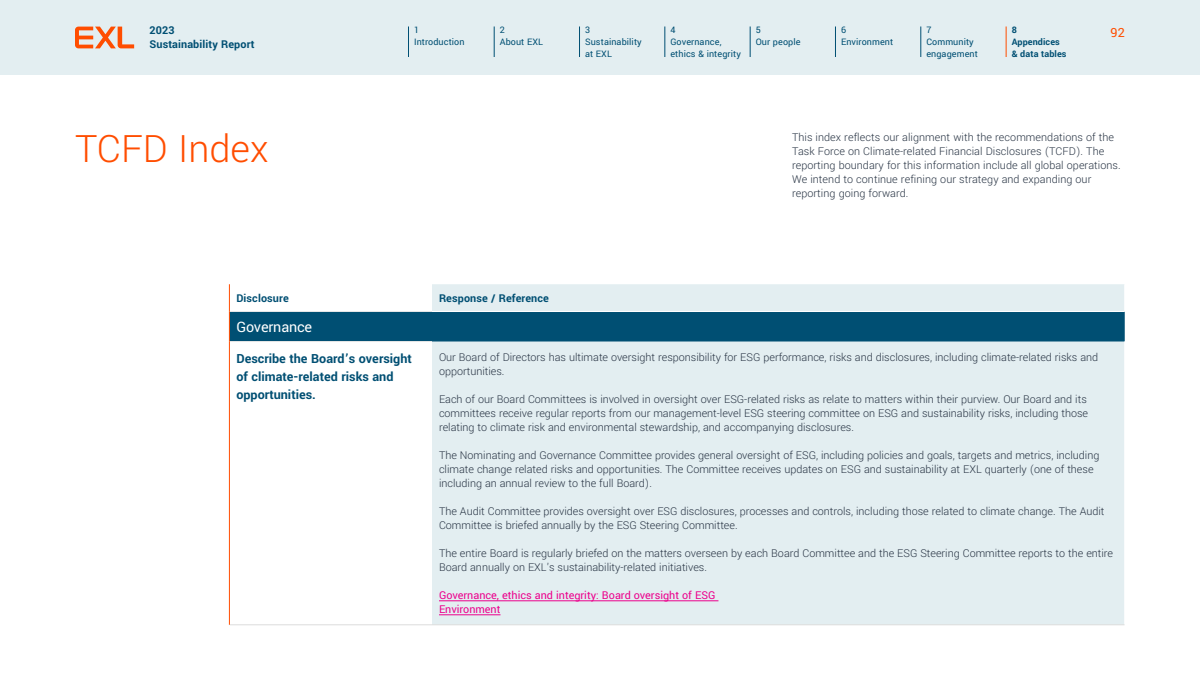
<style>
.page{position:relative;width:1200px;height:675px;background:#fff}
.page>*{position:absolute;margin:0;border:0;box-sizing:border-box;transform-origin:0 0}
.t1{font:300 42px "Yantramanav";color:#ff4d00}
.t2{font:16px "Yantramanav";letter-spacing:-.01em;color:#fff}
.t3{font:700 14px/18px "Yantramanav";color:#004f73}
.t4{font:14px "Yantramanav";color:#ff4d00}
.t5{font:300 12px/14px "Yantramanav";color:#263242}
.t6{font:12px/14px "Yantramanav";color:#ec008c}
.t7{font:700 12px/14px "Yantramanav";letter-spacing:.01em;color:#004f73}
.t8{font:10px/12px "Yantramanav";letter-spacing:.01em;color:#004f73}
.t9{font:700 10px/12px "Yantramanav";letter-spacing:.01em;color:#004f73}
</style>
<div class="page">
<div style="left:432px;top:342px;width:692px;height:283px;background:#e3eef1"></div>
<svg style="left:229px;top:284px;width:896px;height:58px;background:#739fb2"></svg>
<hr style="left:229px;top:312px;width:1px;height:30px;background:#ff4d00">
<hr style="left:229px;top:342px;width:1px;height:283px;background:#ff4d00">
<hr style="left:230px;top:625px;width:202px;height:1px;background:#dcdcdc">
<hr style="left:432px;top:625px;width:692px;height:1px;background:#dcdcdc">
<hr style="left:439px;top:601px;width:279px;height:1px;background:#ec008c">
<hr style="left:439px;top:615px;width:62px;height:1px;background:#ec008c">
<div style="left:0;top:0;width:1200px;height:75px;background:#e3eef1"></div>
<svg style="left:75px;top:27px;width:59px;height:21px"></svg>
<hr style="left:1006px;top:26px;width:1px;height:31px;background:#ff4d00">
<hr style="left:408px;top:26px;width:1px;height:31px;background:#004f73">
<hr style="left:665px;top:26px;width:1px;height:31px;background:#004f73">
<hr style="left:921px;top:26px;width:1px;height:31px;background:#004f73">
<hr style="left:494px;top:26px;width:1px;height:31px;background:#004f73">
<hr style="left:750px;top:26px;width:1px;height:31px;background:#004f73">
<hr style="left:579px;top:26px;width:1px;height:31px;background:#004f73">
<hr style="left:835px;top:26px;width:1px;height:31px;background:#004f73">
<p class="t7" style="left:150px;top:24px;width:106px">2023<br>Sustainability Report</p>
<p class="t9" style="left:1012px;top:24px;width:56px">8<br>Appendices &amp; data tables</p>
<p class="t4" style="left:1111px;top:24px;width:16px">92</p>
<p class="t8" style="left:500px;top:24px;width:45px">2<br>About EXL</p>
<p class="t8" style="left:756px;top:24px;width:46px">5<br>Our people</p>
<p class="t8" style="left:841px;top:24px;width:54px">6<br>Environment</p>
<p class="t8" style="left:585px;top:24px;width:58px">3<br>Sustainability at EXL</p>
<p class="t8" style="left:414px;top:24px;width:52px">1<br>Introduction</p>
<p class="t8" style="left:670px;top:24px;width:72px">4<br>Governance, ethics &amp; integrity</p>
<p class="t8" style="left:926px;top:24px;width:53px">7<br>Community engagement</p>
<h1 class="t1" style="left:75px;top:123px;width:195px">TCFD Index</h1>
<p class="t5" style="left:792px;top:130px;width:330px">This index reflects our alignment with the recommendations of the Task Force on Climate-related Financial Disclosures (TCFD). The reporting boundary for this information include all global operations.<br>We intend to continue refining our strategy and expanding our reporting going forward.</p>
<p class="t7" style="left:236px;top:291px;width:54px">Disclosure</p>
<p class="t7" style="left:439px;top:291px;width:111px">Response / Reference</p>
<h2 class="t2" style="left:236px;top:317px;width:77px">Governance</h2>
<p class="t3" style="left:236px;top:350px;width:177px">Describe the Board’s oversight of climate-related risks and opportunities.</p>
<p class="t5" style="left:439px;top:350px;width:661px">Our Board of Directors has ultimate oversight responsibility for ESG performance, risks and disclosures, including climate-related risks and opportunities.</p>
<p class="t5" style="left:439px;top:392px;width:651px;text-align:justify">Each of our Board Committees is involved in oversight over ESG-related risks as relate to matters within their purview. Our Board and its committees receive regular reports from our management-level ESG steering committee on ESG and sustainability risks, including those relating to climate risk and environmental stewardship, and accompanying disclosures.</p>
<p class="t5" style="left:439px;top:448px;width:662px">The Nominating and Governance Committee provides general oversight of ESG, including policies and goals, targets and metrics, including climate change related risks and opportunities. The Committee receives updates on ESG and sustainability at EXL quarterly (one of these including an annual review to the full Board).</p>
<p class="t5" style="left:439px;top:504px;width:667px">The Audit Committee provides oversight over ESG disclosures, processes and controls, including those related to climate change. The Audit<br>Committee is briefed annually by the ESG Steering Committee.</p>
<p class="t5" style="left:439px;top:546px;width:676px">The entire Board is regularly briefed on the matters overseen by each Board Committee and the ESG Steering Committee reports to the entire<br>Board annually on EXL's sustainability-related initiatives.</p>
<p class="t6" style="left:439px;top:588px;width:278px">Governance, ethics and integrity: Board oversight of ESG<br>Environment</p>
</div>
